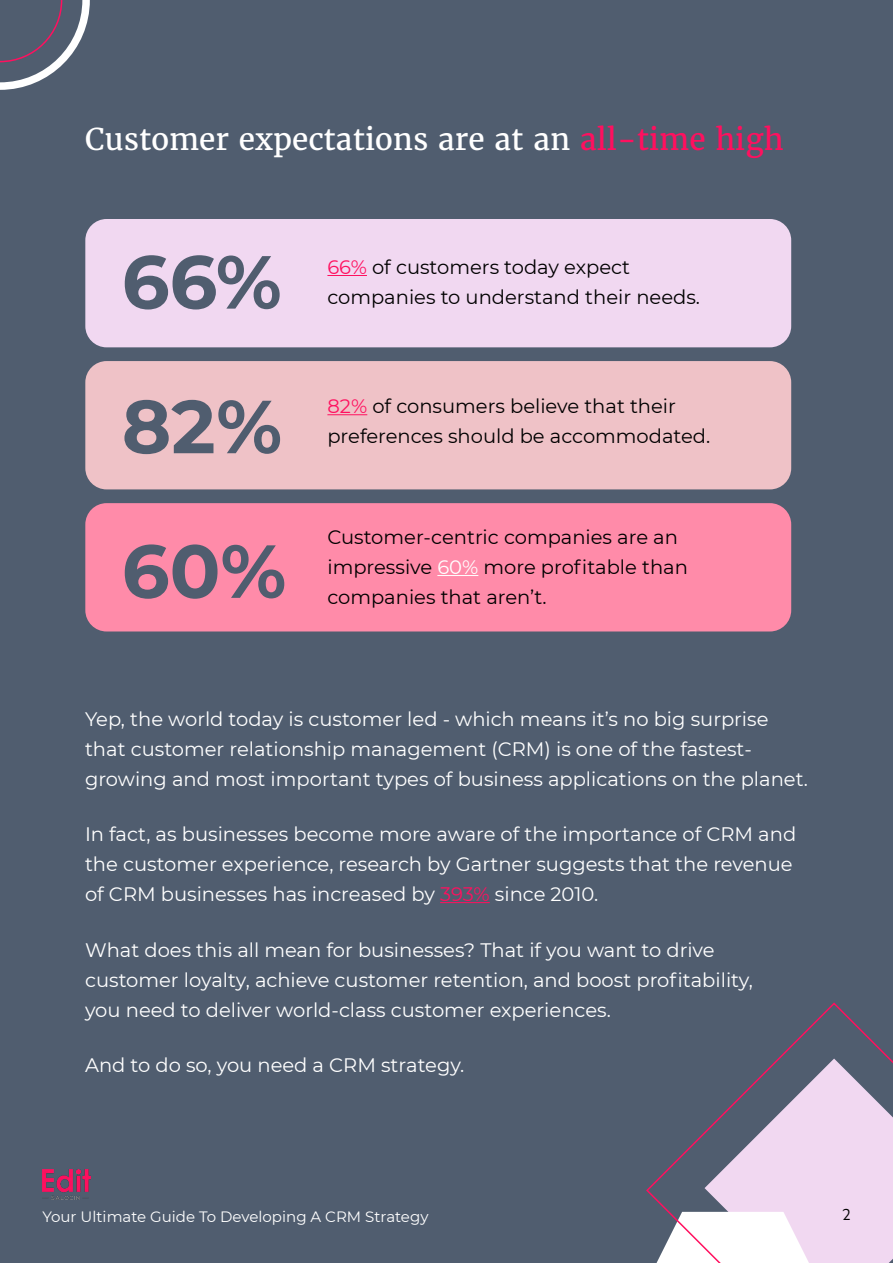
<style>
.page{position:relative;width:893px;height:1263px;background:#505d6f}
.page>*{position:absolute;margin:0;border:0;box-sizing:border-box;transform-origin:0 0}
.t1{font:700 75px/144.6px "Montserrat";color:#505d6f;text-align:justify}
.t2{font:30px "Merriweather";color:#fff}
.t3{font:19.5px/30px "Montserrat";color:#fff}
.t4{font:19.5px/30px "Montserrat";color:#000}
.t5{font:16.5px "Altis";color:#000}
.t6{font:15px "Montserrat";color:#fff}
.s1{color:#ff105f}
.s2{color:#fff}
</style>
<div class="page">
<svg style="left:646px;top:1002px;width:247px;height:261px"></svg>
<svg style="left:0;top:0;width:90px;height:90px"></svg>
<hr style="left:440px;top:902px;width:50px;height:1px;background:#ff105f">
<div style="left:85px;top:219px;width:706px;height:128px;background:#f1d8f1;border-radius:21px"></div>
<div style="left:85px;top:361px;width:706px;height:128px;background:#efc2c7;border-radius:21px"></div>
<div style="left:85px;top:503px;width:706px;height:128px;background:#ff8ba9;border-radius:21px"></div>
<hr style="left:327px;top:275px;width:40px;height:1px;background:#ff105f">
<hr style="left:327px;top:414px;width:40px;height:1px;background:#ff105f">
<hr style="left:437px;top:575px;width:41px;height:1px;background:#fff">
<img style="left:43px;top:1169px;width:48px;height:31px">
<h2 class="t2" style="left:85px;top:120px;width:700px">Customer expectations are at an <span class="s1">all-time high</span></h2>
<h1 class="t1" style="left:122px;top:206px;width:166px">66% 82% 60%</h1>
<p class="t4" style="left:327px;top:251px;width:374px"><span class="s1">66%</span> of customers today expect companies to understand their needs.</p>
<p class="t4" style="left:327px;top:391px;width:384px"><span class="s1">82%</span> of consumers believe that their preferences should be accommodated.</p>
<p class="t4" style="left:327px;top:521px;width:362px">Customer-centric companies are an impressive <span class="s2">60%</span> more profitable than companies that aren’t.</p>
<p class="t3" style="left:85px;top:703px;width:724px">Yep, the world today is customer led - which means it’s no big surprise that customer relationship management (CRM) is one of the fastest&shy;growing and most important types of business applications on the planet.</p>
<p class="t3" style="left:85px;top:818px;width:713px">In fact, as businesses become more aware of the importance of CRM and the customer experience, research by Gartner suggests that the revenue of CRM businesses has increased by <span class="s1">393%</span> since 2010.</p>
<p class="t3" style="left:85px;top:934px;width:669px">What does this all mean for businesses? That if you want to drive customer loyalty, achieve customer retention, and boost profitability, you need to deliver world-class customer experiences.</p>
<p class="t3" style="left:85px;top:1049px;width:381px">And to do so, you need a CRM strategy.</p>
<p class="t6" style="left:43px;top:1206px;width:387px">Your Ultimate Guide To Developing A CRM Strategy</p>
<p class="t5" style="left:842px;top:1203px;width:10px">2</p>
</div>
